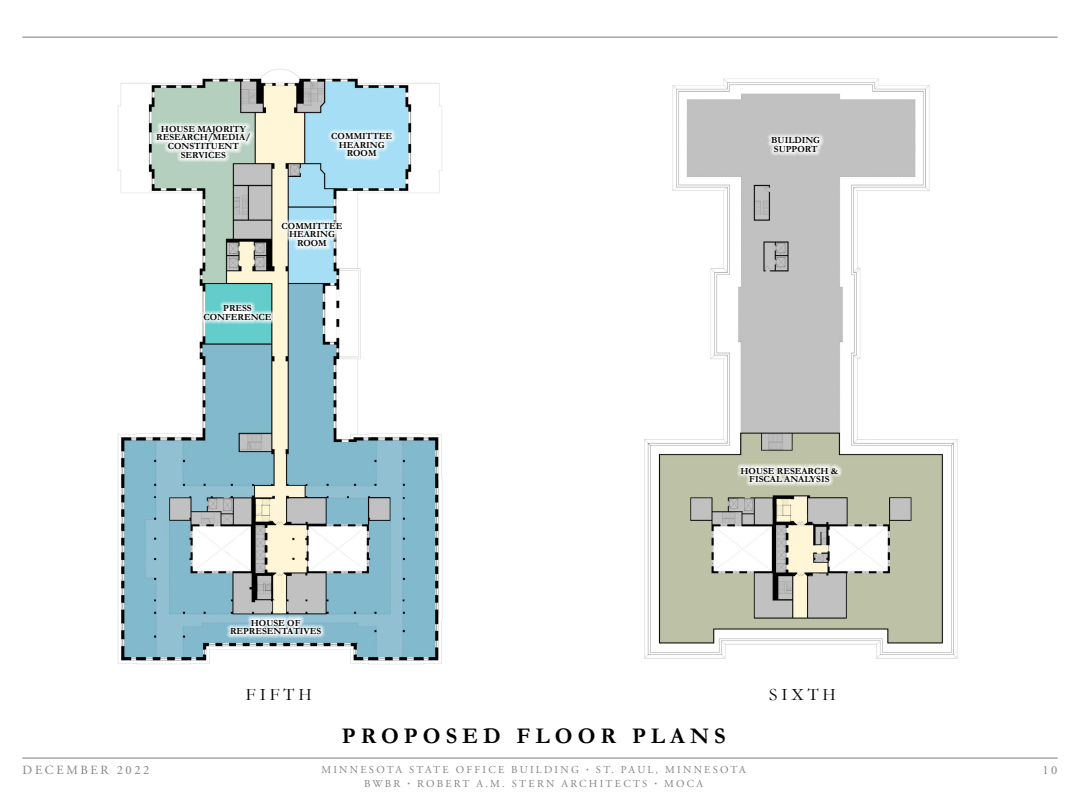
<style>
.page{position:relative;width:1080px;height:810px;background:#fff}
.page>*{position:absolute;margin:0;border:0;box-sizing:border-box;transform-origin:0 0}
.t1{font:700 22.5px "Garamond";letter-spacing:.225em;color:#000}
.t2{font:17.5px "Garamond";letter-spacing:.225em;color:#000}
.t3{font:12.5px "Adobe Garamond Pro";letter-spacing:.215em;color:#808285}
.t4{font:10.62px "Adobe Garamond Pro";letter-spacing:.215em;color:#808285}
.t5{font:700 9.38px/8.8px "Garamond";color:#000;text-align:center}
.s1{font-weight:700}
</style>
<div class="page">
<hr style="left:22px;top:37px;width:1036px;height:1px;background:#797979">
<img style="left:118px;top:69px;width:325px;height:596px">
<img style="left:644px;top:78px;width:314px;height:581px">
<hr style="left:22px;top:758px;width:1036px;height:1px;background:#797979">
<svg style="left:328px;top:129px;width:68px;height:32px"></svg>
<svg style="left:767px;top:133px;width:57px;height:24px"></svg>
<svg style="left:278px;top:218px;width:68px;height:33px"></svg>
<svg style="left:200px;top:301px;width:76px;height:24px"></svg>
<svg style="left:226px;top:615px;width:99px;height:24px"></svg>
<svg style="left:737px;top:463px;width:105px;height:24px"></svg>
<svg style="left:152px;top:122px;width:102px;height:40px"></svg>
<p class="t5" style="left:156px;top:124px;width:96px">HOUSE MAJORITY<br>RESEARCH/MEDIA/<br>CONSTITUENT<br>SERVICES</p>
<p class="t5" style="left:331px;top:132px;width:62px">COMMITTEE<br>HEARING<br>ROOM</p>
<p class="t5" style="left:771px;top:136px;width:50px;text-align:left">BUILDING<br>SUPPORT</p>
<p class="t5" style="left:282px;top:221px;width:62px">COMMITTEE<br>HEARING<br>ROOM</p>
<p class="t5" style="left:203px;top:304px;width:70px">PRESS<br>CONFERENCE</p>
<p class="t5" style="left:740px;top:466px;width:99px">HOUSE RESEARCH &amp;<br>FISCAL ANALYSIS</p>
<p class="t5" style="left:230px;top:618px;width:93px">HOUSE OF<br>REPRESENTATIVES</p>
<h2 class="t2" style="left:246px;top:683px;width:67px">FIFTH</h2>
<h2 class="t2" style="left:769px;top:683px;width:68px">SIXTH</h2>
<h1 class="t1" style="left:342px;top:721px;width:385px">PROPOSED FLOOR PLANS</h1>
<h3 class="t3" style="left:23px;top:763px;width:128px">DECEMBER 2022</h3>
<p class="t4" style="left:321px;top:763px;width:426px">MINNESOTA STATE OFFICE BUILDING <span class="s1">·</span> ST. PAUL, MINNESOTA</p>
<h3 class="t3" style="left:1042px;top:763px;width:16px">10</h3>
<p class="t4" style="left:364px;top:777px;width:341px">BWBR <span class="s1">·</span> ROBERT A.M. STERN ARCHITECTS <span class="s1">·</span> MOCA</p>
</div>
